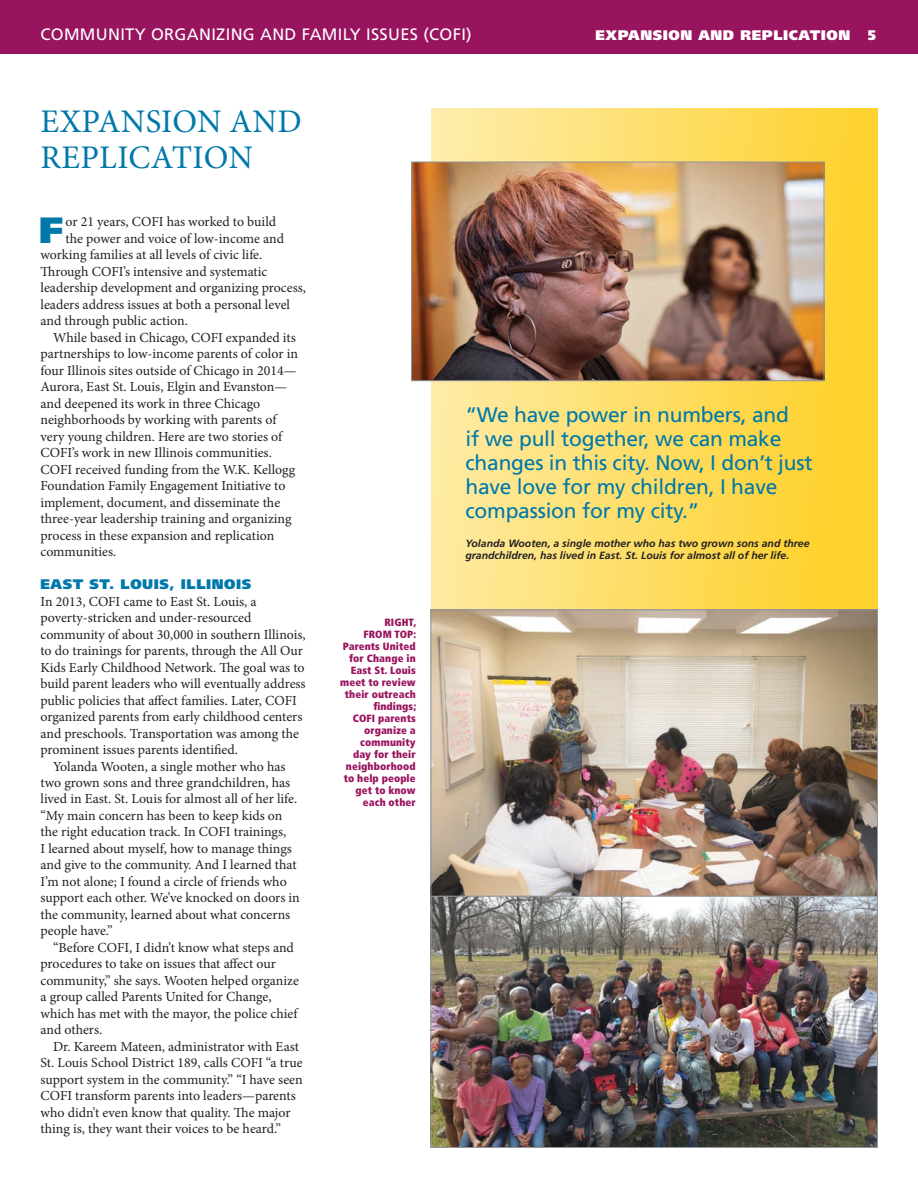
<style>
.page{position:relative;width:918px;height:1188px;background:#fff}
.page>*{position:absolute;margin:0;border:0;box-sizing:border-box;transform-origin:0 0}
.t1{font:900 36.45px "Frutiger";color:#0078aa}
.t2{font:33px/36px "Minion Pro";letter-spacing:.01em;color:#0078aa}
.t3{font:21px/24px "Frutiger";letter-spacing:-.01em;color:#0078aa}
.t4{font:16.5px "Frutiger";letter-spacing:.02em;color:#fff}
.t5{font:13.8px/16.5px "Minion Pro";color:#231f20}
.t6{font:900 13.8px "Frutiger";letter-spacing:.04em;color:#fff}
.t7{font:900 13.8px "Frutiger";letter-spacing:.04em;color:#0078aa}
.t8{font:900 condensed 10.5px/12px "Frutiger";letter-spacing:.01em;color:#99145e;text-align:right}
.t9{font:italic 700 10.5px/12px "Frutiger";color:#231f20}
</style>
<div class="page">
<div style="left:431px;top:108px;width:447px;height:864px;background:linear-gradient(to right,#fdeba5,#fdcf25)"></div>
<div style="left:0;top:0;width:918px;height:54px;background:#99145e"></div>
<img style="left:413px;top:164px;width:409px;height:215px">
<div style="left:411px;top:162px;width:413px;height:219px;border:1px solid #939598"></div>
<img style="left:433px;top:612px;width:443px;height:283px">
<img style="left:433px;top:898px;width:443px;height:248px">
<div style="left:431px;top:896px;width:447px;height:252px;border:1px solid #939598"></div>
<p class="t4" style="left:40px;top:25px;width:433px">COMMUNITY ORGANIZING AND FAMILY ISSUES (COFI)</p>
<p class="t6" style="left:596px;top:27px;width:256px">EXPANSION AND REPLICATION</p>
<p class="t6" style="left:868px;top:27px;width:10px">5</p>
<h2 class="t2" style="left:41px;top:104px;width:263px">EXPANSION AND<br>REPLICATION</h2>
<h1 class="t1" style="left:39px;top:208px;width:26px">F</h1>
<p class="t5" style="left:66px;top:213px;width:212px">or 21 years, COFI has worked to build</p>
<p class="t5" style="left:66px;top:230px;width:220px">the power and voice of low-income and</p>
<p class="t5" style="left:41px;top:246px;width:223px">working families at all levels of civic life.</p>
<p class="t5" style="left:41px;top:263px;width:228px">Through COFI’s intensive and systematic</p>
<p class="t5" style="left:41px;top:279px;width:267px">leadership development and organizing process,</p>
<p class="t5" style="left:41px;top:296px;width:251px">leaders address issues at both a personal level</p>
<p class="t5" style="left:41px;top:312px;width:149px">and through public action.</p>
<p class="t5" style="left:53px;top:329px;width:244px">While based in Chicago, COFI expanded its</p>
<p class="t5" style="left:41px;top:345px;width:259px">partnerships to low-income parents of color in</p>
<p class="t5" style="left:41px;top:362px;width:257px">four Illinois sites outside of Chicago in 2014—</p>
<p class="t5" style="left:41px;top:378px;width:248px">Aurora, East St. Louis, Elgin and Evanston—</p>
<p class="t5" style="left:41px;top:395px;width:221px">and deepened its work in three Chicago</p>
<p class="t5" style="left:41px;top:411px;width:237px">neighborhoods by working with parents of</p>
<p class="t5" style="left:41px;top:428px;width:243px">very young children. Here are two stories of</p>
<p class="t5" style="left:41px;top:444px;width:233px">COFI’s work in new Illinois communities.</p>
<p class="t5" style="left:41px;top:461px;width:256px">COFI received funding from the W.K. Kellogg</p>
<p class="t5" style="left:41px;top:477px;width:246px">Foundation Family Engagement Initiative to</p>
<p class="t5" style="left:41px;top:494px;width:241px">implement, document, and disseminate the</p>
<p class="t5" style="left:41px;top:510px;width:253px">three-year leadership training and organizing</p>
<p class="t5" style="left:41px;top:527px;width:235px">process in these expansion and replication</p>
<p class="t5" style="left:41px;top:543px;width:77px">communities.</p>
<p class="t7" style="left:41px;top:576px;width:212px">EAST ST. LOUIS, ILLINOIS</p>
<p class="t5" style="left:41px;top:593px;width:267px">In 2013, COFI came to East St. Louis, a poverty-stricken and under-resourced community of about 30,000 in southern Illinois, to do trainings for parents, through the All Our Kids Early Childhood Network. The goal was to build parent leaders who will eventually address public policies that affect families. Later, COFI organized parents from early childhood centers and preschools. Transportation was among the prominent issues parents identified.</p>
<p class="t5" style="left:41px;top:758px;width:261px;text-indent:13px">Yolanda Wooten, a single mother who has two grown sons and three grandchildren, has lived in East. St. Louis for almost all of her life. “My main concern has been to keep kids on the right education track. In COFI trainings,<br>I learned about myself, how to manage things and give to the community. And I learned that I’m not alone; I found a circle of friends who support each other. We’ve knocked on doors in the community, learned about what concerns people have.”</p>
<p class="t5" style="left:41px;top:939px;width:260px;text-indent:13px">“Before COFI, I didn’t know what steps and procedures to take on issues that affect our community,” she says. Wooten helped organize a group called Parents United for Change, which has met with the mayor, the police chief and others.</p>
<p class="t5" style="left:41px;top:1038px;width:264px;text-indent:13px">Dr. Kareem Mateen, administrator with East St. Louis School District 189, calls COFI “a true support system in the community.” “I have seen COFI transform parents into leaders—parents who didn’t even know that quality. The major thing is, they want their voices to be heard.”</p>
<p class="t8" style="left:340px;top:616px;width:77px">RIGHT,<br>FROM TOP:<br>Parents United for Change in<br>East St. Louis meet to review their outreach findings;<br>COFI parents organize a community day for their neighborhood to help people get to know each other</p>
<h3 class="t3" style="left:465px;top:403px;width:349px">“We have power in numbers, and<br>if we pull together, we can make changes in this city. Now, I don’t just have love for my children, I have compassion for my city.”</h3>
<p class="t9" style="left:465px;top:537px;width:346px">Yolanda Wooten, a single mother who has two grown sons and three grandchildren, has lived in East. St. Louis for almost all of her life.</p>
</div>
